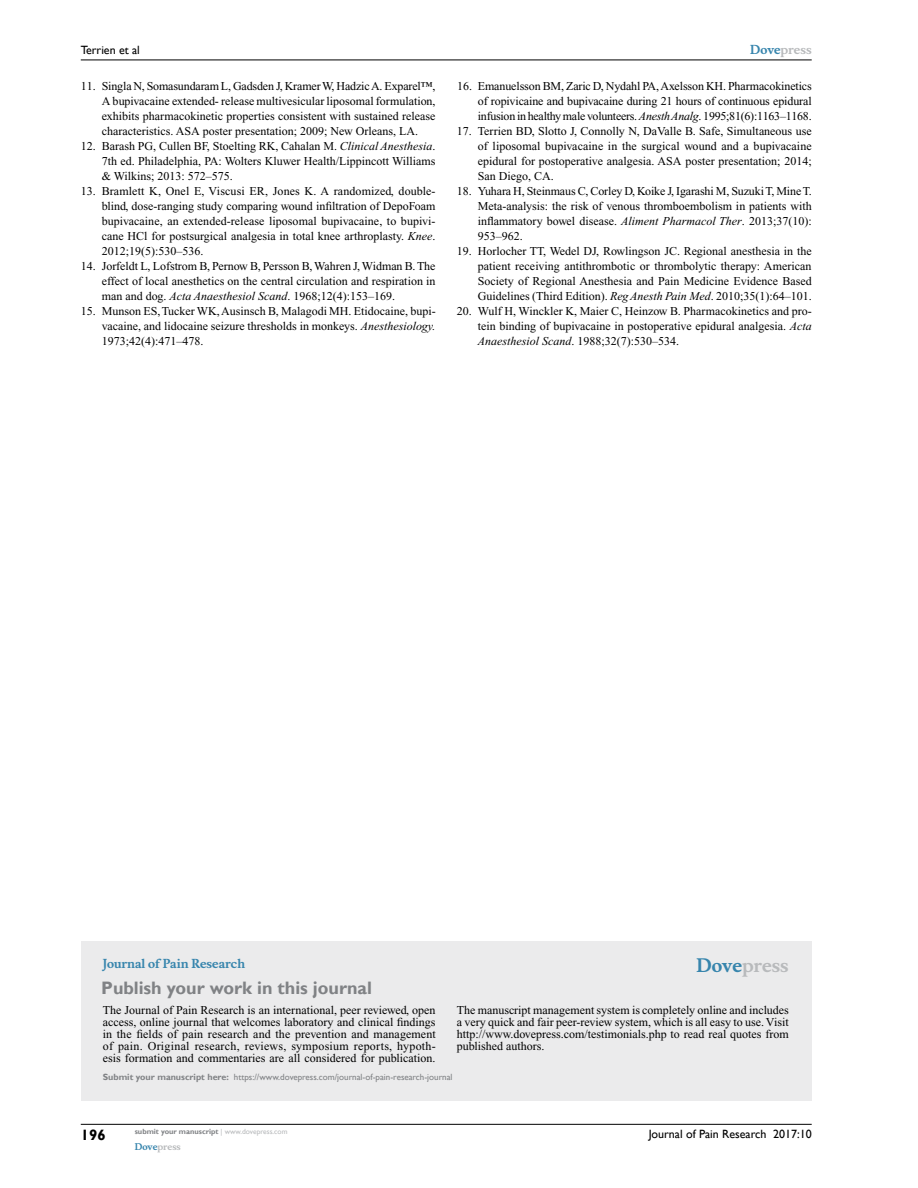
<style>
.page{position:relative;width:918px;height:1188px;background:#fff}
.page>*{position:absolute;margin:0;border:0;box-sizing:border-box;transform-origin:0 0}
.t1{font:700 18px "Gill Sans";color:#808285}
.t2{font:700 18px "Musee";color:#b8babc}
.t3{font:700 15px "Gill Sans";color:#000}
.t4{font:12px/15px "Times New Roman";color:#000;text-align:justify}
.t5{font:12px "Gill Sans";color:#000}
.t6{font:700 12px "Musee";color:#3785ad}
.t7{font:700 12px "Musee";color:#b8babc}
.t8{font:9px "Gill Sans";color:#808285}
.t9{font:700 9px "Musee";color:#b8babc}
.t10{font:700 7.5px "Gill Sans";color:#808285}
.s1{font-style:italic}
.s2{color:#3785ad}
.s3{font-weight:700}
.s4{font-weight:400;color:#b8babc}
</style>
<div class="page">
<div style="left:81px;top:941px;width:731px;height:159px;background:#ebebec"></div>
<hr style="left:81px;top:1124px;width:731px;height:1px;background:#000">
<hr style="left:81px;top:60px;width:731px;height:1px;background:#000">
<p class="t5" style="left:81px;top:43px;width:61px">Terrien et al</p>
<p class="t4" style="left:102px;top:79px;width:335px;text-indent:-21px">11. Singla N, Somasundaram L, Gadsden J, Kramer W, Hadzic A. Exparel™, A bupivacaine extended- release multivesicular liposomal formulation, exhibits pharmacokinetic properties consistent with sustained release characteristics. ASA poster presentation; 2009; New Orleans, LA.</p>
<p class="t4" style="left:102px;top:139px;width:335px;text-indent:-21px">12. Barash PG, Cullen BF, Stoelting RK, Cahalan M. <span class="s1">Clinical Anesthesia</span>.<br>7th ed. Philadelphia, PA: Wolters Kluwer Health/Lippincott Williams &amp; Wilkins; 2013: 572–575.</p>
<p class="t4" style="left:102px;top:184px;width:335px;text-indent:-21px">13. Bramlett K, Onel E, Viscusi ER, Jones K. A randomized, double&shy;blind, dose-ranging study comparing wound infiltration of DepoFoam bupivacaine, an extended-release liposomal bupivacaine, to bupivi&shy;cane HCl for postsurgical analgesia in total knee arthroplasty. <span class="s1">Knee</span>.<br>2012;19(5):530–536.</p>
<p class="t4" style="left:102px;top:259px;width:335px;text-indent:-21px">14. Jorfeldt L, Lofstrom B, Pernow B, Persson B, Wahren J, Widman B. The effect of local anesthetics on the central circulation and respiration in man and dog. <span class="s1">Acta Anaesthesiol Scand</span>. 1968;12(4):153–169.</p>
<p class="t4" style="left:102px;top:304px;width:335px;text-indent:-21px">15. Munson ES, Tucker WK, Ausinsch B, Malagodi MH. Etidocaine, bupi&shy;vacaine, and lidocaine seizure thresholds in monkeys. <span class="s1">Anesthesiology.<br></span>1973;42(4):471–478.</p>
<p class="t7" style="left:750px;top:43px;width:63px"><span class="s2">Dove</span>press</p>
<p class="t4" style="left:478px;top:79px;width:335px;text-indent:-21px">16. Emanuelsson BM, Zaric D, Nydahl PA, Axelsson KH. Pharmacokinetics of ropivicaine and bupivacaine during 21 hours of continuous epidural infusion in healthy male volunteers. <span class="s1">Anesth Analg</span>. 1995;81(6):1163–1168.</p>
<p class="t4" style="left:478px;top:124px;width:335px;text-indent:-21px">17. Terrien BD, Slotto J, Connolly N, DaValle B. Safe, Simultaneous use of liposomal bupivacaine in the surgical wound and a bupivacaine epidural for postoperative analgesia. ASA poster presentation; 2014; San Diego, CA.</p>
<p class="t4" style="left:478px;top:184px;width:335px;text-indent:-21px">18. Yuhara H, Steinmaus C, Corley D, Koike J, Igarashi M, Suzuki T, MineT.<br>Meta-analysis: the risk of venous thromboembolism in patients with inflammatory bowel disease. <span class="s1">Aliment Pharmacol Ther</span>. 2013;37(10):<br>953–962.</p>
<p class="t4" style="left:478px;top:244px;width:335px;text-indent:-21px">19. Horlocher TT, Wedel DJ, Rowlingson JC. Regional anesthesia in the patient receiving antithrombotic or thrombolytic therapy: American Society of Regional Anesthesia and Pain Medicine Evidence Based Guidelines (Third Edition). <span class="s1">Reg Anesth Pain Med</span>. 2010;35(1):64–101.</p>
<p class="t4" style="left:478px;top:304px;width:335px;text-indent:-21px">20. Wulf H, Winckler K, Maier C, Heinzow B. Pharmacokinetics and pro&shy;tein binding of bupivacaine in postoperative epidural analgesia. <span class="s1">Acta Anaesthesiol Scand</span>. 1988;32(7):530–534.</p>
<p class="t6" style="left:103px;top:956px;width:144px">Journal of Pain Research</p>
<h1 class="t1" style="left:101px;top:977px;width:272px">Publish your work in this journal</h1>
<h1 class="t2" style="left:697px;top:955px;width:94px"><span class="s2">Dove</span>press</h1>
<p class="t4" style="left:103px;top:1004px;width:335px;line-height:12px">The Journal of Pain Research is an international, peer reviewed, open access, online journal that welcomes laboratory and clinical findings in the fields of pain research and the prevention and management of pain. Original research, reviews, symposium reports, hypoth&shy;esis formation and commentaries are all considered for publication.</p>
<p class="t4" style="left:457px;top:1004px;width:334px;line-height:12px">The manuscript management system is completely online and includes a very quick and fair peer-review system, which is all easy to use. Visit http://www.dovepress.com/testimonials.php to read real quotes from published authors.</p>
<p class="t8" style="left:103px;top:1072px;width:351px"><span class="s3">Submit your manuscript here:</span> https://www.dovepress.com/journal-of-pain-research-journal</p>
<p class="t3" style="left:81px;top:1126px;width:26px">196</p>
<p class="t10" style="left:135px;top:1127px;width:154px">submit your manuscript <span class="s4">| www.dovepress.com</span></p>
<p class="t9" style="left:135px;top:1141px;width:48px"><span class="s2">Dove</span>press</p>
<p class="t5" style="left:649px;top:1127px;width:164px">Journal of Pain Research 2017:10</p>
</div>
